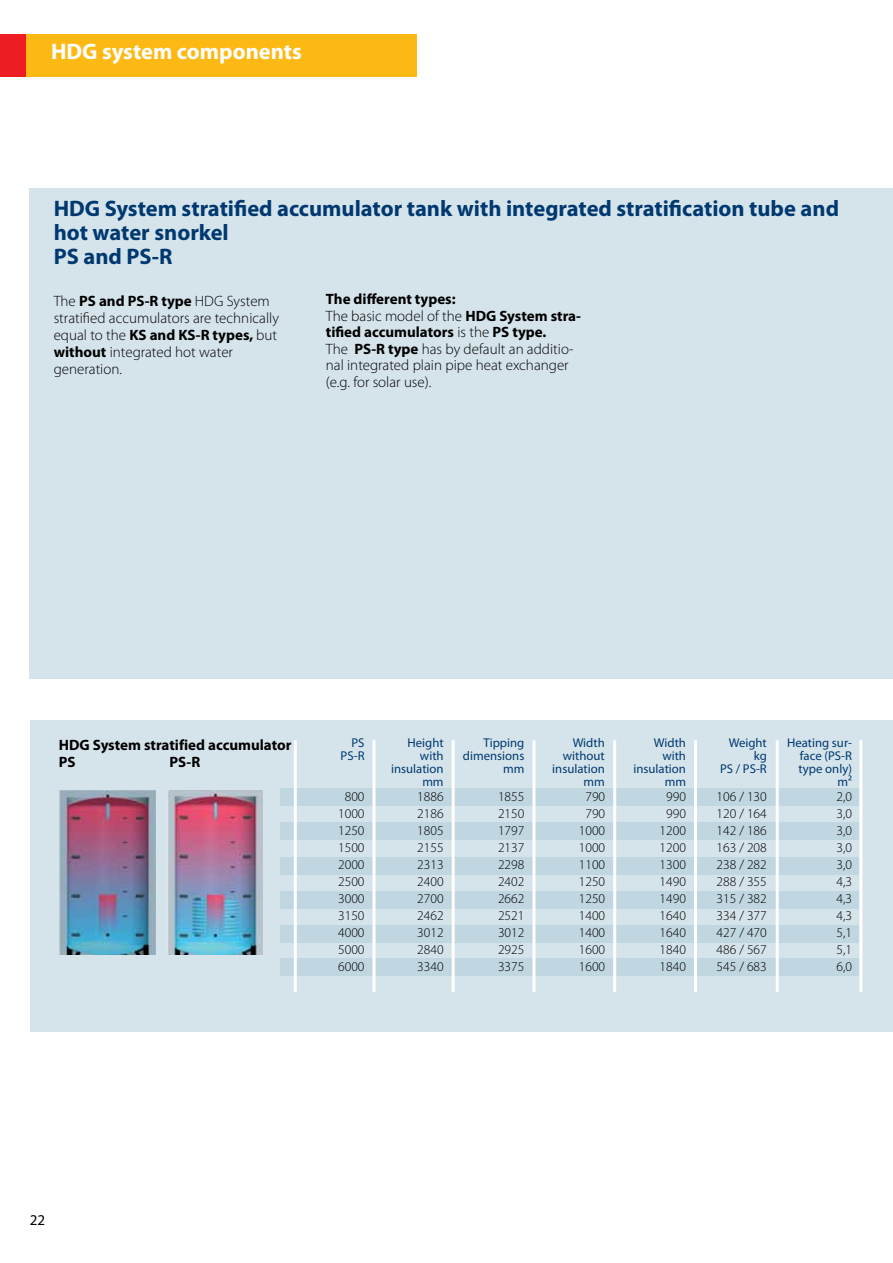
<style>
.page{position:relative;width:893px;height:1263px;background:#fff}
.page>*{position:absolute;margin:0;border:0;box-sizing:border-box;transform-origin:0 0}
.t1{font:700 22.5px/24px "Myriad Pro";color:#003970}
.t2{font:700 22.5px "Myriad Pro";color:#fff}
.t3{font:300 15px/16.5px "Myriad Pro";color:#000}
.t4{font:700 15px/17px "Myriad Pro";color:#000}
.t5{font:15px "Myriad Pro";color:#000}
.t6{font:300 13.5px/17px "Myriad Pro";color:#000;text-align:justify}
.t7{font:12.75px/12.8px "Myriad Pro";color:#003970;text-align:right}
.s1{font-weight:700}
</style>
<div class="page">
<div style="left:0;top:34px;width:417px;height:43px;background:#fdb913"></div>
<div style="left:0;top:34px;width:26px;height:43px;background:#ed1d24"></div>
<div style="left:30px;top:189px;width:863px;height:490px;background:#d5e3ea"></div>
<div style="left:30px;top:720px;width:863px;height:312px;background:#d5e3ea"></div>
<div style="left:280px;top:958px;width:578px;height:17px;background:#c0d6e1"></div>
<div style="left:280px;top:789px;width:578px;height:17px;background:#c0d6e1"></div>
<div style="left:280px;top:823px;width:578px;height:17px;background:#c0d6e1"></div>
<div style="left:280px;top:857px;width:578px;height:17px;background:#c0d6e1"></div>
<div style="left:280px;top:891px;width:578px;height:17px;background:#c0d6e1"></div>
<div style="left:280px;top:925px;width:578px;height:17px;background:#c0d6e1"></div>
<hr style="left:372px;top:740px;width:3px;height:252px;background:#fff">
<hr style="left:452px;top:740px;width:3px;height:252px;background:#fff">
<hr style="left:532px;top:740px;width:3px;height:252px;background:#fff">
<hr style="left:613px;top:740px;width:3px;height:252px;background:#fff">
<hr style="left:694px;top:740px;width:3px;height:252px;background:#fff">
<hr style="left:776px;top:740px;width:3px;height:252px;background:#fff">
<hr style="left:859px;top:740px;width:3px;height:252px;background:#fff">
<hr style="left:294px;top:740px;width:3px;height:252px;background:#fff">
<img style="left:59px;top:791px;width:97px;height:163px">
<img style="left:168px;top:791px;width:95px;height:163px">
<h1 class="t2" style="left:51px;top:36px;width:252px">HDG system components</h1>
<h1 class="t1" style="left:54px;top:196px;width:787px">HDG System stratified accumulator tank with integrated stratification tube and hot water snorkel<br>PS and PS-R</h1>
<p class="t3" style="left:54px;top:293px;width:227px;line-height:17px">The <span class="s1">PS and PS-R type</span> HDG System stratified accumulators are technically equal to the <span class="s1">KS and KS-R types,</span> but <span class="s1">without</span> integrated hot water generation.</p>
<p class="t3" style="left:326px;top:291px;width:257px"><span class="s1">The different types:<br></span>The basic model of the <span class="s1">HDG System stra&shy;tified accumulators</span> is the <span class="s1">PS type.<br></span>The <span class="s1">PS-R type</span> has by default an additio&shy;nal integrated plain pipe heat exchanger (e.g. for solar use).</p>
<p class="t4" style="left:59px;top:736px;width:234px">HDG System stratified accumulator<br>PS</p>
<p class="t4" style="left:169px;top:753px;width:32px">PS-R</p>
<p class="t7" style="left:341px;top:736px;width:25px">PS<br>PS-R</p>
<p class="t6" style="left:338px;top:788px;width:28px;text-align:center">800<br>1000<br>1250<br>1500<br>2000<br>2500<br>3000<br>3150<br>4000<br>5000<br>6000</p>
<p class="t7" style="left:391px;top:736px;width:54px">Height with insulation mm</p>
<p class="t7" style="left:463px;top:736px;width:63px">Tipping dimensions mm</p>
<p class="t7" style="left:552px;top:736px;width:54px">Width without insulation mm</p>
<p class="t7" style="left:633px;top:736px;width:54px">Width with insulation mm</p>
<p class="t7" style="left:720px;top:736px;width:48px">Weight kg<br>PS / PS-R</p>
<p class="t6" style="left:417px;top:788px;width:28px">1886<br>2186<br>1805<br>2155<br>2313<br>2400<br>2700<br>2462<br>3012<br>2840<br>3340</p>
<p class="t6" style="left:498px;top:788px;width:28px">1855<br>2150<br>1797<br>2137<br>2298<br>2402<br>2662<br>2521<br>3012<br>2925<br>3375</p>
<p class="t6" style="left:579px;top:788px;width:28px;text-align:center">790<br>790<br>1000<br>1000<br>1100<br>1250<br>1250<br>1400<br>1400<br>1600<br>1600</p>
<p class="t6" style="left:660px;top:788px;width:28px;text-align:center">990<br>990<br>1200<br>1200<br>1300<br>1490<br>1490<br>1640<br>1640<br>1840<br>1840</p>
<p class="t6" style="left:717px;top:788px;width:52px">106 / 130<br>120 / 164<br>142 / 186<br>163 / 208<br>238 / 282<br>288 / 355<br>315 / 382<br>334 / 377<br>427 / 470<br>486 / 567<br>545 / 683</p>
<p class="t7" style="left:787px;top:736px;width:66px">Heating sur&shy;face (PS-R type only) m²</p>
<p class="t6" style="left:836px;top:788px;width:17px">2,0<br>3,0<br>3,0<br>3,0<br>3,0<br>4,3<br>4,3<br>4,3<br>5,1<br>5,1<br>6,0</p>
<p class="t5" style="left:30px;top:1210px;width:17px">22</p>
</div>
